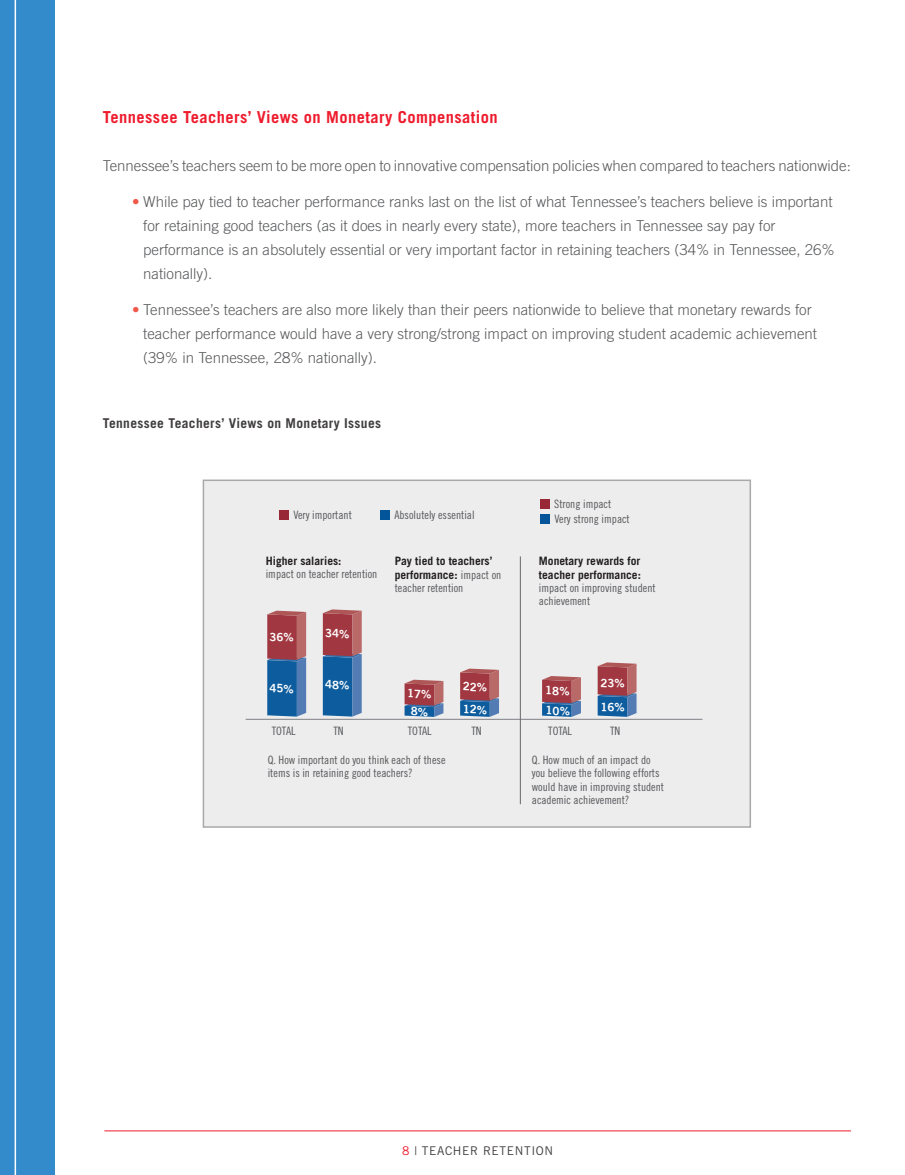
<style>
.page{position:relative;width:905px;height:1175px;background:#fff}
.page>*{position:absolute;margin:0;border:0;box-sizing:border-box;transform-origin:0 0}
.body{font:700 16.5px "Trade Gothic";letter-spacing:.025em;color:#ee1b2d}
.bullet{font:300 15px/24px "Trade Gothic";color:#57585a}
.body-2{font:300 15px "Trade Gothic";color:#57585a}
.chart_head{font:700 13.5px "Trade Gothic";letter-spacing:.025em;color:#403d3d}
.footer{font:12px "Trade Gothic";letter-spacing:.05em;color:#403d3d}
.t1{font:11.55px/13.2px "Trade Gothic Cond Eighteen";color:#57585a}
.t2{font:700 11.55px/13.4px "Trade Gothic";color:#231f20}
.t3{font:11.55px/17.5px "Trade Gothic Bold Two";color:#fff}
.s1{color:#f0594a}
.s2{font-family:"Trade Gothic";font-weight:700;color:#231f20}
.s3{font-family:"Trade Gothic Cond Eighteen";font-weight:400;color:#57585a}
.s4{color:#ee1b2d}
</style>
<div class="page">
<hr style="left:104px;top:1130px;width:746px;height:1px;background:#ee1b2d">
<div style="left:0;top:0;width:54px;height:1174px;background:#348bcb"></div>
<hr style="left:15px;top:0;width:1px;height:1174px;background:#fff">
<div style="left:203px;top:480px;width:547px;height:347px;background:#ededee"></div>
<svg style="left:404px;top:679px;width:39px;height:38px"></svg>
<svg style="left:460px;top:668px;width:39px;height:49px;background:#805b73"></svg>
<svg style="left:542px;top:676px;width:39px;height:41px;background:#7f5b73"></svg>
<svg style="left:597px;top:662px;width:39px;height:55px;background:#795c77"></svg>
<hr style="left:246px;top:719px;width:456px;height:1px;background:#808285">
<div style="left:380px;top:510px;width:10px;height:10px;background:#015598"></div>
<div style="left:279px;top:510px;width:10px;height:10px;background:#992836"></div>
<div style="left:540px;top:514px;width:9px;height:10px;background:#015598"></div>
<div style="left:540px;top:499px;width:9px;height:10px;background:#992836"></div>
<hr style="left:520px;top:556px;width:1px;height:248px;background:#6c6d70">
<div style="left:203px;top:479px;width:548px;height:348px;border:2px solid #aaa9a9"></div>
<svg style="left:267px;top:610px;width:39px;height:106px;background:#615a7e"></svg>
<svg style="left:323px;top:609px;width:39px;height:107px;background:#5d5c81"></svg>
<p class="body" style="left:103px;top:107px;width:396px">Tennessee Teachers’ Views on Monetary Compensation</p>
<p class="body-2" style="left:103px;top:157px;width:749px">Tennessee’s teachers seem to be more open to innovative compensation policies when compared to teachers nationwide:</p>
<p class="bullet" style="left:143px;top:189px;width:693px;text-indent:-11px"><span class="s1">•</span> While pay tied to teacher performance ranks last on the list of what Tennessee’s teachers believe is important for retaining good teachers (as it does in nearly every state), more teachers in Tennessee say pay for performance is an absolutely essential or very important factor in retaining teachers (34% in Tennessee, 26% nationally).</p>
<p class="bullet" style="left:143px;top:297px;width:675px;text-indent:-11px"><span class="s1">•</span> Tennessee’s teachers are also more likely than their peers nationwide to believe that monetary rewards for teacher performance would have a very strong/strong impact on improving student academic achievement (39% in Tennessee, 28% nationally).</p>
<p class="chart_head" style="left:103px;top:414px;width:280px">Tennessee Teachers’ Views on Monetary Issues</p>
<p class="t1" style="left:554px;top:497px;width:59px">Strong impact</p>
<p class="t1" style="left:293px;top:508px;width:60px">Very important</p>
<p class="t1" style="left:394px;top:508px;width:82px">Absolutely essential</p>
<p class="t1" style="left:554px;top:512px;width:77px">Very strong impact</p>
<p class="t1" style="left:266px;top:554px;width:113px"><span class="s2">Higher salaries:<br></span>impact on teacher retention</p>
<p class="t2" style="left:395px;top:554px;width:108px">Pay tied to teachers’ performance: <span class="s3">impact on teacher retention</span></p>
<p class="t2" style="left:539px;top:554px;width:118px">Monetary rewards for teacher performance: <span class="s3">impact on improving student achievement</span></p>
<p class="t3" style="left:408px;top:684px;width:26px;text-align:center;rotate:3deg">17%<br>8%</p>
<p class="t3" style="left:463px;top:674px;width:27px;line-height:22.6px;rotate:3deg">22%<br>12%</p>
<p class="t3" style="left:546px;top:680px;width:27px;line-height:20px;rotate:3deg">18%<br>10%</p>
<p class="t3" style="left:601px;top:670px;width:27px;line-height:24px;rotate:3deg">23%<br>16%</p>
<p class="t1" style="left:272px;top:724px;width:25px">TOTAL</p>
<p class="t1" style="left:333px;top:724px;width:12px">TN</p>
<p class="t1" style="left:408px;top:724px;width:25px">TOTAL</p>
<p class="t1" style="left:471px;top:724px;width:12px">TN</p>
<p class="t1" style="left:548px;top:724px;width:25px">TOTAL</p>
<p class="t1" style="left:610px;top:724px;width:12px">TN</p>
<p class="t1" style="left:268px;top:753px;width:179px">Q. How important do you think each of these items is in retaining good teachers?</p>
<p class="t1" style="left:532px;top:753px;width:134px">Q. How much of an impact do you believe the following efforts would have in improving student academic achievement?</p>
<p class="footer" style="left:402px;top:1143px;width:152px"><span class="s4">8</span> | TEACHER RETENTION</p>
</div>
